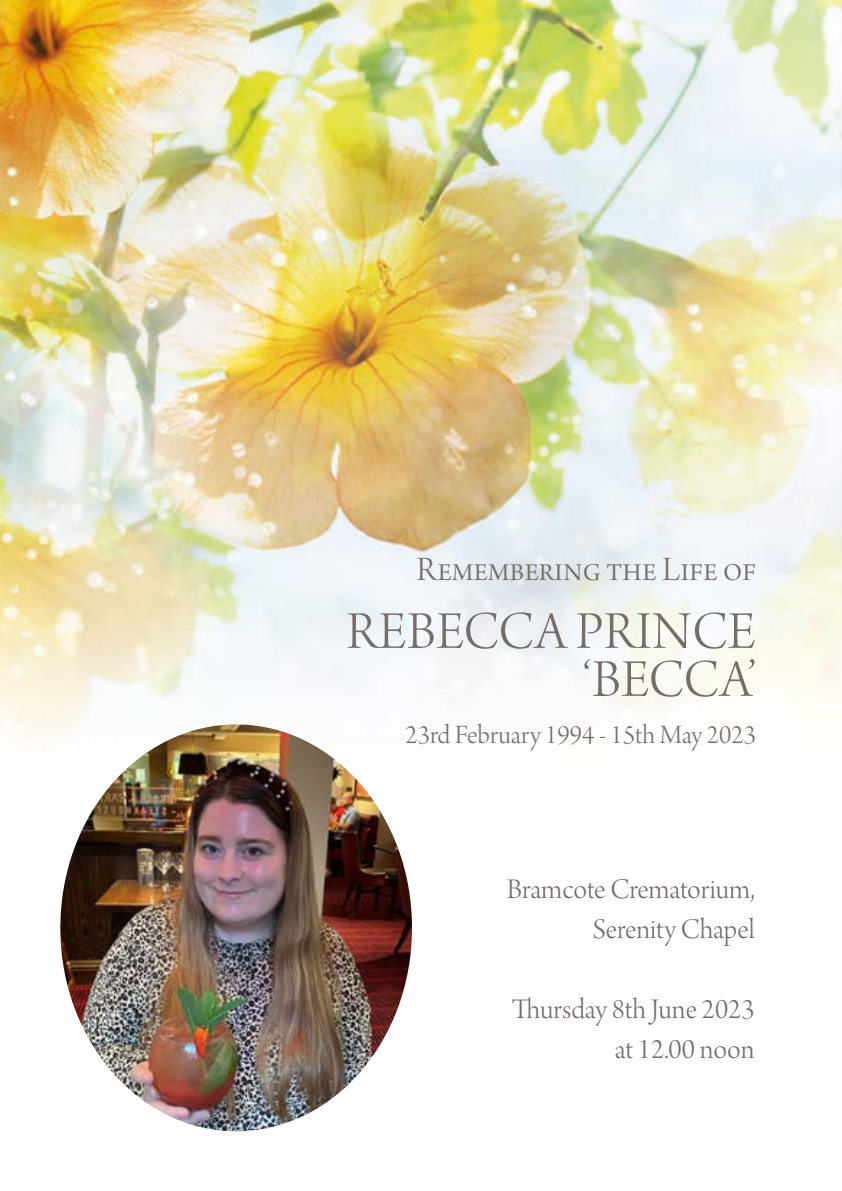
<style>
.page{position:relative;width:842px;height:1191px;background:#fff}
.page>*{position:absolute;margin:0;border:0;box-sizing:border-box;transform-origin:0 0}
.t1{font:56px/48px "Arno Pro Light Display";letter-spacing:.01em;color:#756d69;text-align:right}
.t2{font:36px "Arno Pro Light Display";color:#756d69}
.t3{font:30px/40px "Arno Pro Light Display";color:#756d69;text-align:right}
.t4{font:28px "Arno Pro Light Display";color:#756d69}
</style>
<div class="page">
<img style="left:0;top:0;width:842px;height:740px">
<img style="left:58px;top:722px;width:356px;height:408px">
<p class="t2" style="left:417px;top:549px;width:341px">Remembering the Life of</p>
<h1 class="t1" style="left:346px;top:611px;width:411px">REBECCA PRINCE ‘BECCA’</h1>
<p class="t4" style="left:405px;top:720px;width:352px">23rd February 1994 - 15th May 2023</p>
<p class="t3" style="left:507px;top:871px;width:249px">Bramcote Crematorium,<br>Serenity Chapel</p>
<p class="t3" style="left:512px;top:991px;width:244px">Thursday 8th June 2023 at 12.00 noon</p>
</div>
